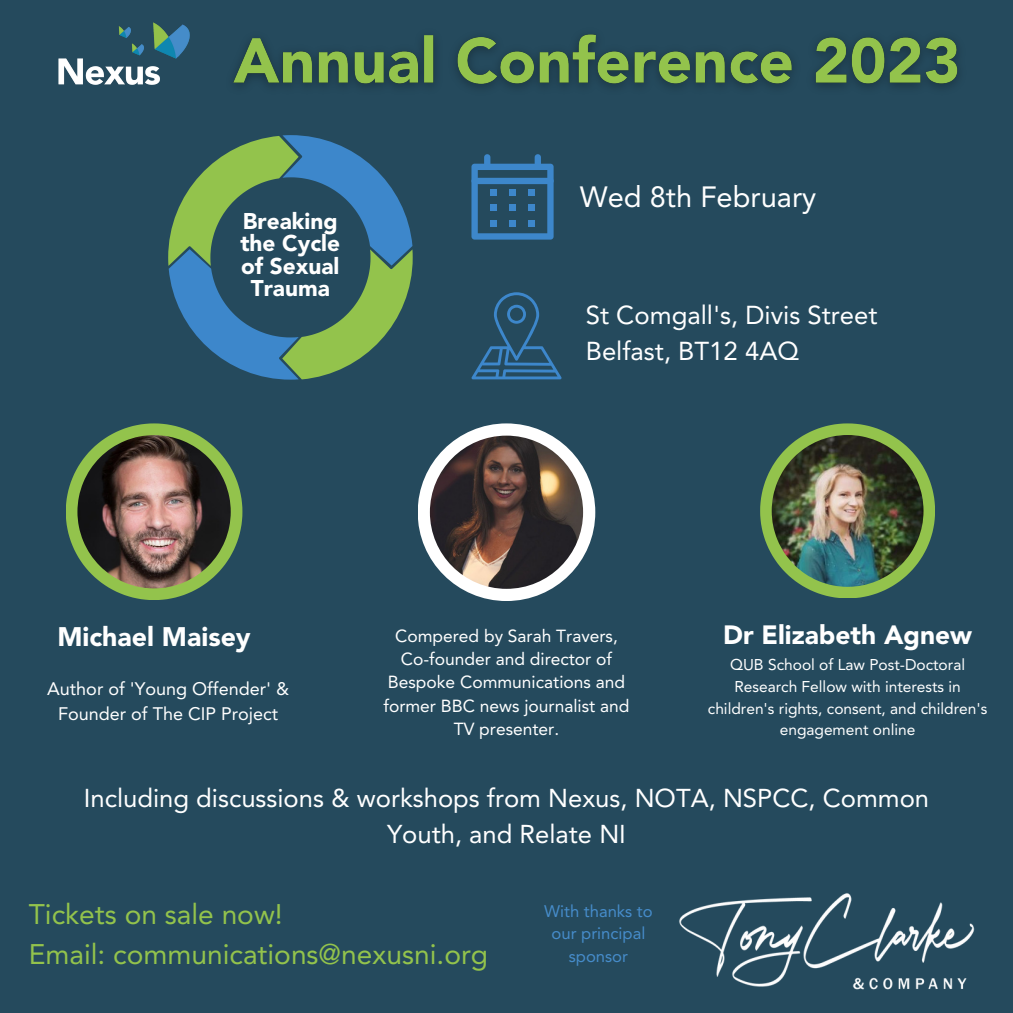
<style>
.page{position:relative;width:1013px;height:1013px;background:#fff}
.page>*{position:absolute;margin:0;border:0;box-sizing:border-box;transform-origin:0 0}
.t1{font:29.12px "Avenir LT Std";color:#fff}
.t2{font:28.12px/39.4px "Avenir LT Std";color:#93c34c}
.t3{font:900 26.62px "Avenir LT Std";color:#fff}
.t4{font:900 26.25px "Avenir LT Std";color:#fff}
.t5{font:25.75px/35.4px "Avenir LT Std";color:#fff}
.t6{font:25.62px/35.6px "Avenir LT Std";color:#fff;text-align:center}
.t7{font:900 22.62px/22.2px "Avenir LT Std";color:#fff;text-align:center}
.t8{font:18px/24.4px "Avenir LT Std";color:#fff;text-align:center}
.t9{font:17.38px/23.5px "Avenir LT Std";color:#fff;text-align:center}
.t10{font:16.62px/22.5px "Avenir LT Std";color:#468cca;text-align:center}
.t11{font:15.5px/21.5px "Avenir LT Std";color:#fff;text-align:center}
</style>
<div class="page">
<div style="left:0;top:0;width:1012px;height:1012px;background:#254a5d"></div>
<img style="left:58px;top:22px;width:132px;height:63px">
<img style="left:233px;top:34px;width:725px;height:54px">
<svg style="left:760px;top:423px;width:175px;height:175px"></svg>
<img style="left:771px;top:435px;width:152px;height:152px">
<svg style="left:66px;top:423px;width:176px;height:177px"></svg>
<img style="left:77px;top:435px;width:154px;height:153px">
<div style="left:417px;top:423px;width:178px;height:178px;background:#fff;border-radius:50%"></div>
<img style="left:430px;top:435px;width:153px;height:154px;border-radius:50%">
<svg style="left:168px;top:135px;width:244px;height:244px"></svg>
<svg style="left:471px;top:154px;width:82px;height:85px"></svg>
<svg style="left:471px;top:292px;width:90px;height:87px"></svg>
<img style="left:679px;top:893px;width:295px;height:97px">
<h3 class="t7" style="left:240px;top:212px;width:101px">Breaking the Cycle of Sexual<br>Trauma</h3>
<h1 class="t1" style="left:579px;top:185px;width:238px">Wed 8th February</h1>
<h3 class="t5" style="left:586px;top:300px;width:293px">St Comgall's, Divis Street<br>Belfast, BT12 4AQ</h3>
<h3 class="t3" style="left:57px;top:626px;width:195px">Michael Maisey</h3>
<p class="t8" style="left:47px;top:678px;width:243px">Author of 'Young Offender' &amp;<br>Founder of The CIP Project</p>
<p class="t9" style="left:383px;top:625px;width:247px">Compered by Sarah Travers,<br>Co-founder and director of<br>Bespoke Communications and former BBC news journalist and<br>TV presenter.</p>
<h3 class="t4" style="left:723px;top:623px;width:250px">Dr Elizabeth Agnew</h3>
<p class="t11" style="left:708px;top:655px;width:281px">QUB School of Law Post-Doctoral<br>Research Fellow with interests in children's rights, consent, and children's engagement online</p>
<h3 class="t6" style="left:84px;top:782px;width:846px">Including discussions &amp; workshops from Nexus, NOTA, NSPCC, Common<br>Youth, and Relate NI</h3>
<h2 class="t2" style="left:29px;top:897px;width:461px">Tickets on sale now!<br>Email: communications@nexusni.org</h2>
<p class="t10" style="left:544px;top:901px;width:110px">With thanks to our principal sponsor</p>
</div>
